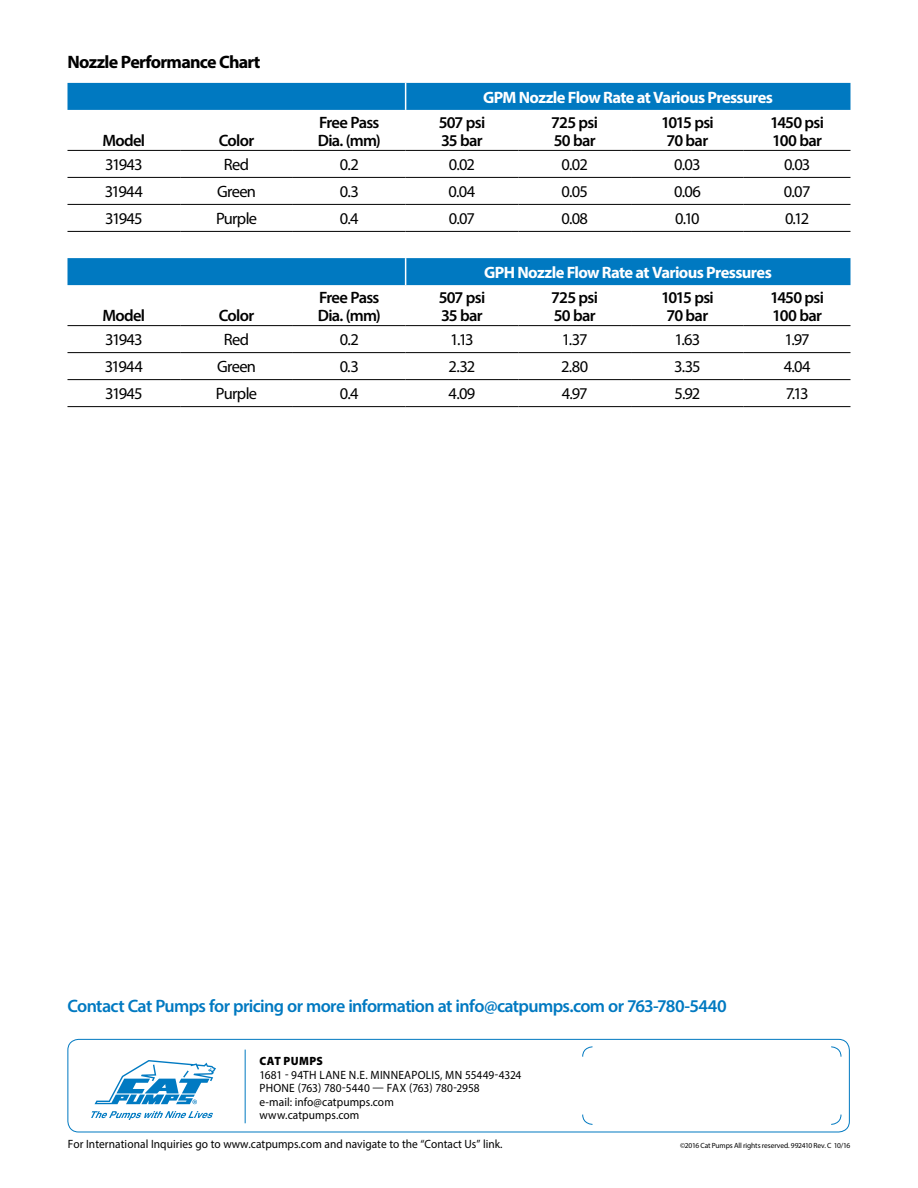
<style>
.page{position:relative;width:918px;height:1188px;background:#fff}
.page>*{position:absolute;margin:0;border:0;box-sizing:border-box;transform-origin:0 0}
.t1{font:600 18px "Myriad Pro";letter-spacing:-.035em;color:#0079c1}
.t2{font:700 18px "Myriad Pro";letter-spacing:-.04em;color:#000}
.t3{font:16.5px "Myriad Pro";letter-spacing:-.045em;color:#000}
.t4{font:600 16.5px/18px "Myriad Pro";letter-spacing:-.04em;color:#000}
.t5{font:700 16.5px "Myriad Pro";letter-spacing:-.04em;color:#fff}
.t6{font:12px/13.5px "Myriad Pro";letter-spacing:.005em;color:#000;scale:.95 1}
.t7{font:900 12px "Myriad Pro";letter-spacing:.035em;color:#000;scale:.95 1}
.t8{font:7.5px "Myriad Pro";letter-spacing:-.015em;color:#000}
</style>
<div class="page">
<hr style="left:68px;top:150px;width:112px;height:1px;background:#000">
<hr style="left:180px;top:150px;width:113px;height:1px;background:#000">
<hr style="left:293px;top:150px;width:113px;height:1px;background:#000">
<hr style="left:406px;top:150px;width:112px;height:1px;background:#000">
<hr style="left:518px;top:150px;width:113px;height:1px;background:#000">
<hr style="left:631px;top:150px;width:113px;height:1px;background:#000">
<hr style="left:744px;top:150px;width:107px;height:1px;background:#000">
<hr style="left:68px;top:177px;width:112px;height:1px;background:#000">
<hr style="left:180px;top:177px;width:113px;height:1px;background:#000">
<hr style="left:293px;top:177px;width:113px;height:1px;background:#000">
<hr style="left:406px;top:177px;width:112px;height:1px;background:#000">
<hr style="left:518px;top:177px;width:113px;height:1px;background:#000">
<hr style="left:631px;top:177px;width:113px;height:1px;background:#000">
<hr style="left:744px;top:177px;width:107px;height:1px;background:#000">
<hr style="left:68px;top:204px;width:112px;height:1px;background:#000">
<hr style="left:180px;top:204px;width:113px;height:1px;background:#000">
<hr style="left:293px;top:204px;width:113px;height:1px;background:#000">
<hr style="left:406px;top:204px;width:112px;height:1px;background:#000">
<hr style="left:518px;top:204px;width:113px;height:1px;background:#000">
<hr style="left:631px;top:204px;width:113px;height:1px;background:#000">
<hr style="left:744px;top:204px;width:107px;height:1px;background:#000">
<hr style="left:68px;top:231px;width:112px;height:1px;background:#000">
<hr style="left:180px;top:231px;width:113px;height:1px;background:#000">
<hr style="left:293px;top:231px;width:113px;height:1px;background:#000">
<hr style="left:406px;top:231px;width:112px;height:1px;background:#000">
<hr style="left:518px;top:231px;width:113px;height:1px;background:#000">
<hr style="left:631px;top:231px;width:113px;height:1px;background:#000">
<hr style="left:744px;top:231px;width:107px;height:1px;background:#000">
<div style="left:68px;top:83px;width:782px;height:27px;background:#0079c1"></div>
<hr style="left:180px;top:325px;width:113px;height:1px;background:#000">
<hr style="left:293px;top:325px;width:113px;height:1px;background:#000">
<hr style="left:406px;top:325px;width:112px;height:1px;background:#000">
<hr style="left:518px;top:325px;width:113px;height:1px;background:#000">
<hr style="left:631px;top:325px;width:113px;height:1px;background:#000">
<hr style="left:744px;top:325px;width:107px;height:1px;background:#000">
<hr style="left:180px;top:352px;width:113px;height:1px;background:#000">
<hr style="left:293px;top:352px;width:113px;height:1px;background:#000">
<hr style="left:180px;top:379px;width:113px;height:1px;background:#000">
<hr style="left:293px;top:379px;width:113px;height:1px;background:#000">
<hr style="left:180px;top:406px;width:113px;height:1px;background:#000">
<hr style="left:293px;top:406px;width:113px;height:1px;background:#000">
<hr style="left:68px;top:325px;width:112px;height:1px;background:#000">
<hr style="left:68px;top:352px;width:112px;height:1px;background:#000">
<hr style="left:406px;top:352px;width:112px;height:1px;background:#000">
<hr style="left:518px;top:352px;width:113px;height:1px;background:#000">
<hr style="left:631px;top:352px;width:113px;height:1px;background:#000">
<hr style="left:744px;top:352px;width:107px;height:1px;background:#000">
<hr style="left:68px;top:379px;width:112px;height:1px;background:#000">
<hr style="left:406px;top:379px;width:112px;height:1px;background:#000">
<hr style="left:518px;top:379px;width:113px;height:1px;background:#000">
<hr style="left:631px;top:379px;width:113px;height:1px;background:#000">
<hr style="left:744px;top:379px;width:107px;height:1px;background:#000">
<hr style="left:68px;top:406px;width:112px;height:1px;background:#000">
<hr style="left:406px;top:406px;width:112px;height:1px;background:#000">
<hr style="left:518px;top:406px;width:113px;height:1px;background:#000">
<hr style="left:631px;top:406px;width:113px;height:1px;background:#000">
<hr style="left:744px;top:406px;width:107px;height:1px;background:#000">
<div style="left:68px;top:258px;width:782px;height:27px;background:#0079c1"></div>
<div style="left:68px;top:1039px;width:782px;height:93px;border:1px solid #0079c1;border-radius:11px"></div>
<hr style="left:245px;top:1050px;width:1px;height:73px;background:#0079c1">
<svg style="left:91px;top:1060px;width:125px;height:60px"></svg>
<svg style="left:582px;top:1046px;width:11px;height:11px"></svg>
<svg style="left:831px;top:1046px;width:10px;height:11px"></svg>
<svg style="left:582px;top:1114px;width:11px;height:11px"></svg>
<svg style="left:831px;top:1114px;width:10px;height:11px"></svg>
<h1 class="t2" style="left:68px;top:50px;width:195px">Nozzle Performance Chart</h1>
<h2 class="t4" style="left:103px;top:131px;width:44px">Model</h2>
<h2 class="t4" style="left:219px;top:131px;width:37px">Color</h2>
<h2 class="t5" style="left:483px;top:86px;width:292px">GPM Nozzle Flow Rate at Various Pressures</h2>
<h2 class="t4" style="left:318px;top:113px;width:65px">Free Pass<br>Dia. (mm)</h2>
<h2 class="t4" style="left:439px;top:113px;width:48px">507 psi<br>35 bar</h2>
<h2 class="t4" style="left:551px;top:113px;width:48px">725 psi<br>50 bar</h2>
<h2 class="t4" style="left:661px;top:113px;width:54px;text-align:center">1015 psi<br>70 bar</h2>
<h2 class="t4" style="left:770px;top:113px;width:55px">1450 psi<br>100 bar</h2>
<h2 class="t3" style="left:105px;top:154px;width:39px">31943</h2>
<h2 class="t3" style="left:224px;top:154px;width:27px">Red</h2>
<h2 class="t3" style="left:340px;top:154px;width:21px">0.2</h2>
<h2 class="t3" style="left:449px;top:154px;width:28px">0.02</h2>
<h2 class="t3" style="left:561px;top:154px;width:28px">0.02</h2>
<h2 class="t3" style="left:674px;top:154px;width:28px">0.03</h2>
<h2 class="t3" style="left:784px;top:154px;width:28px">0.03</h2>
<h2 class="t3" style="left:105px;top:181px;width:40px">31944</h2>
<h2 class="t3" style="left:217px;top:181px;width:41px">Green</h2>
<h2 class="t3" style="left:340px;top:181px;width:21px">0.3</h2>
<h2 class="t3" style="left:449px;top:181px;width:28px">0.04</h2>
<h2 class="t3" style="left:562px;top:181px;width:28px">0.05</h2>
<h2 class="t3" style="left:674px;top:181px;width:28px">0.06</h2>
<h2 class="t3" style="left:784px;top:181px;width:28px">0.07</h2>
<h2 class="t3" style="left:105px;top:208px;width:39px">31945</h2>
<h2 class="t3" style="left:216px;top:208px;width:43px">Purple</h2>
<h2 class="t3" style="left:340px;top:208px;width:20px">0.4</h2>
<h2 class="t3" style="left:449px;top:208px;width:28px">0.07</h2>
<h2 class="t3" style="left:561px;top:208px;width:28px">0.08</h2>
<h2 class="t3" style="left:675px;top:208px;width:26px">0.10</h2>
<h2 class="t3" style="left:785px;top:208px;width:26px">0.12</h2>
<h2 class="t5" style="left:484px;top:261px;width:289px">GPH Nozzle Flow Rate at Various Pressures</h2>
<h2 class="t4" style="left:103px;top:306px;width:44px">Model</h2>
<h2 class="t4" style="left:219px;top:306px;width:37px">Color</h2>
<h2 class="t4" style="left:318px;top:288px;width:65px">Free Pass<br>Dia. (mm)</h2>
<h2 class="t4" style="left:439px;top:288px;width:48px">507 psi<br>35 bar</h2>
<h2 class="t4" style="left:551px;top:288px;width:48px">725 psi<br>50 bar</h2>
<h2 class="t4" style="left:661px;top:288px;width:54px;text-align:center">1015 psi<br>70 bar</h2>
<h2 class="t4" style="left:770px;top:288px;width:55px">1450 psi<br>100 bar</h2>
<h2 class="t3" style="left:105px;top:330px;width:39px">31943</h2>
<h2 class="t3" style="left:224px;top:330px;width:27px">Red</h2>
<h2 class="t3" style="left:340px;top:330px;width:21px">0.2</h2>
<h2 class="t3" style="left:450px;top:330px;width:25px">1.13</h2>
<h2 class="t3" style="left:562px;top:330px;width:27px">1.37</h2>
<h2 class="t3" style="left:675px;top:330px;width:27px">1.63</h2>
<h2 class="t3" style="left:785px;top:330px;width:27px">1.97</h2>
<h2 class="t3" style="left:105px;top:357px;width:40px">31944</h2>
<h2 class="t3" style="left:217px;top:357px;width:41px">Green</h2>
<h2 class="t3" style="left:340px;top:357px;width:21px">0.3</h2>
<h2 class="t3" style="left:449px;top:357px;width:28px">2.32</h2>
<h2 class="t3" style="left:561px;top:357px;width:29px">2.80</h2>
<h2 class="t3" style="left:674px;top:357px;width:28px">3.35</h2>
<h2 class="t3" style="left:784px;top:357px;width:28px">4.04</h2>
<h2 class="t3" style="left:105px;top:384px;width:39px">31945</h2>
<h2 class="t3" style="left:216px;top:384px;width:43px">Purple</h2>
<h2 class="t3" style="left:340px;top:384px;width:20px">0.4</h2>
<h2 class="t3" style="left:449px;top:384px;width:28px">4.09</h2>
<h2 class="t3" style="left:562px;top:384px;width:27px">4.97</h2>
<h2 class="t3" style="left:675px;top:384px;width:27px">5.92</h2>
<h2 class="t3" style="left:786px;top:384px;width:24px">7.13</h2>
<h1 class="t1" style="left:68px;top:995px;width:661px">Contact Cat Pumps for pricing or more information at info@catpumps.com or 763-780-5440</h1>
<p class="t7" style="left:260px;top:1054px;width:68px">CAT PUMPS</p>
<p class="t6" style="left:260px;top:1068px;width:277px">1681 - 94TH LANE N.E. MINNEAPOLIS, MN 55449-4324<br>PHONE (763) 780-5440 — FAX (763) 780-2958<br>e-mail: info@catpumps.com<br>www.catpumps.com</p>
<p class="t6" style="left:68px;top:1137px;width:459px">For International Inquiries go to www.catpumps.com and navigate to the “Contact Us” link.</p>
<p class="t8" style="left:680px;top:1140px;width:172px">©2016 Cat Pumps All rights reserved. 992410 Rev. C 10/16</p>
</div>
